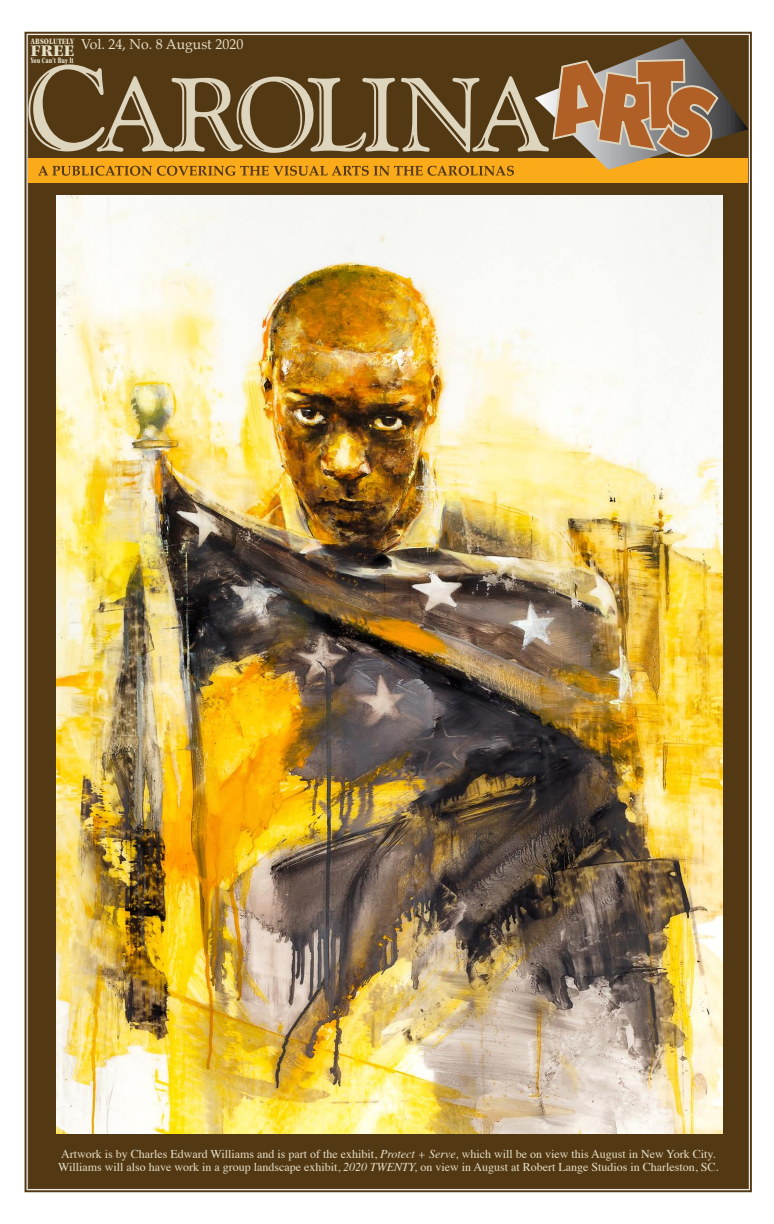
<style>
.page{position:relative;width:774px;height:1224px;background:#fff}
.page>*{position:absolute;margin:0;border:0;box-sizing:border-box;transform-origin:0 0}
.t1{font:800 16px "Photina";color:#e5dfc7}
.t2{font:14px "Palatino";color:#e5dfc7}
.t3{font:12px/13px "Times";color:#e5dfc7}
.t4{font:800 8px "Photina";color:#e5dfc7;scale:.63 1}
.t5{font:800 8px "Photina";color:#e5dfc7;scale:.8 1}
.s1{font-style:italic}
</style>
<div class="page">
<div style="left:28px;top:35px;width:721px;height:1154px;background:#533814"></div>
<div style="left:29px;top:159px;width:719px;height:24px;background:#fbaa19"></div>
<svg style="left:28px;top:38px;width:720px;height:141px;background:#876434"></svg>
<img style="left:57px;top:195px;width:666px;height:938px">
<p class="t5" style="left:31px;top:36px;width:56px">ABSOLUTELY</p>
<h1 class="t1" style="left:31px;top:40px;width:45px">FREE</h1>
<p class="t4" style="left:31px;top:55px;width:70px">You Can’t Buy It</p>
<p class="t2" style="left:81px;top:32px;width:164px">Vol. 24, No. 8 August 2020</p>
<p class="t3" style="left:58px;top:1147px;width:662px">Artwork is by Charles Edward Williams and is part of the exhibit, <span class="s1">Protect + Serve,</span> which will be on view this August in New York City.<br>Williams will also have work in a group landscape exhibit, <span class="s1">2020 TWENTY,</span> on view in August at Robert Lange Studios in Charleston, SC.</p>
</div>
